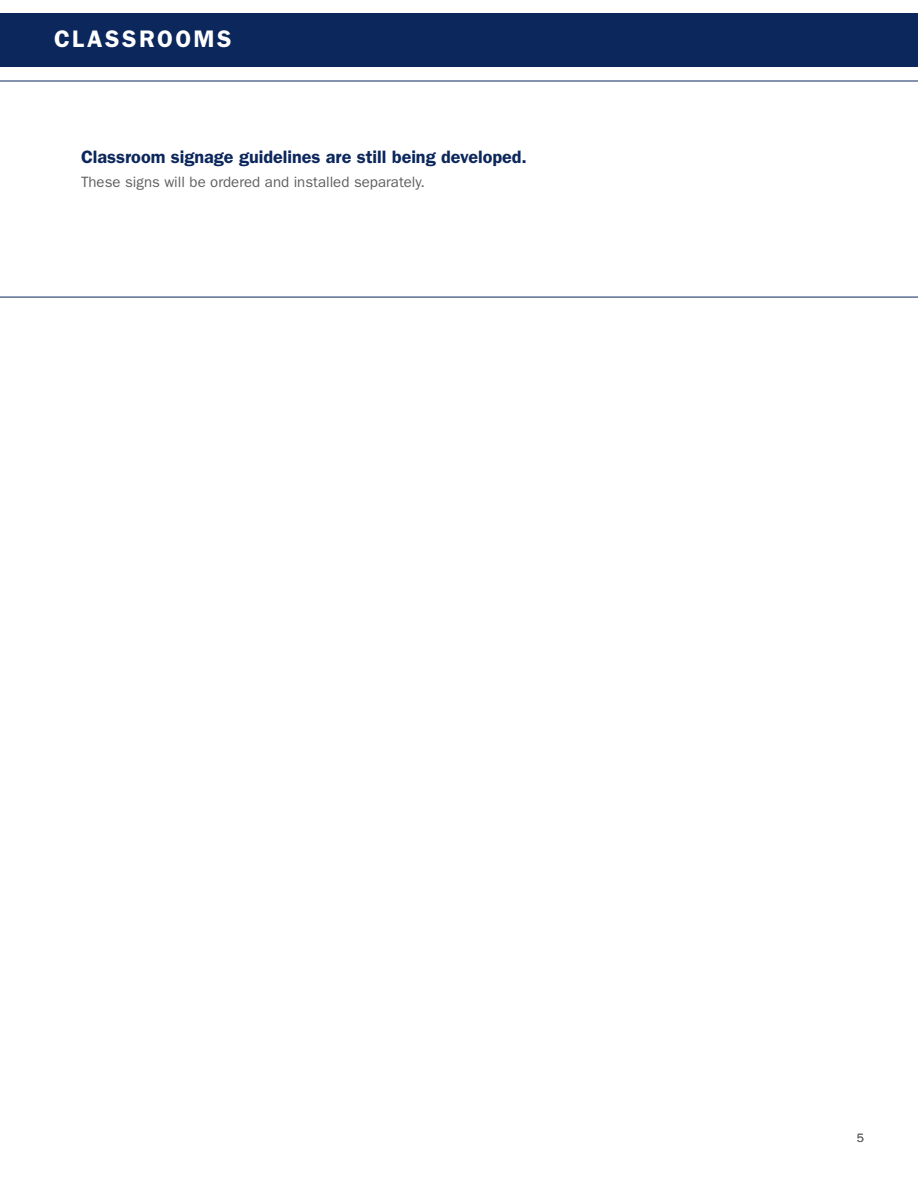
<style>
.page{position:relative;width:918px;height:1188px;background:#fff}
.page>*{position:absolute;margin:0;border:0;box-sizing:border-box;transform-origin:0 0}
.Section_Title{font:600 24px "ITC Franklin Gothic Std";letter-spacing:.1em;color:#fff}
.Item_Title{font:600 18px "ITC Franklin Gothic Std";color:#0c275c}
.t1{font:15px "ITC Franklin Gothic Std";color:#606161}
.t2{font:12px "ITC Franklin Gothic Std";color:#606161}
</style>
<div class="page">
<hr style="left:0;top:297px;width:918px;height:1px;background:#0c275c">
<hr style="left:0;top:81px;width:918px;height:1px;background:#0c275c">
<div style="left:0;top:14px;width:918px;height:54px;background:#0c275c"></div>
<p class="Section_Title" style="left:54px;top:25px;width:179px">CLASSROOMS</p>
<p class="Item_Title" style="left:81px;top:146px;width:447px">Classroom signage guidelines are still being developed.</p>
<p class="t1" style="left:81px;top:174px;width:346px">These signs will be ordered and installed separately.</p>
<p class="t2" style="left:857px;top:1131px;width:9px">5</p>
</div>
